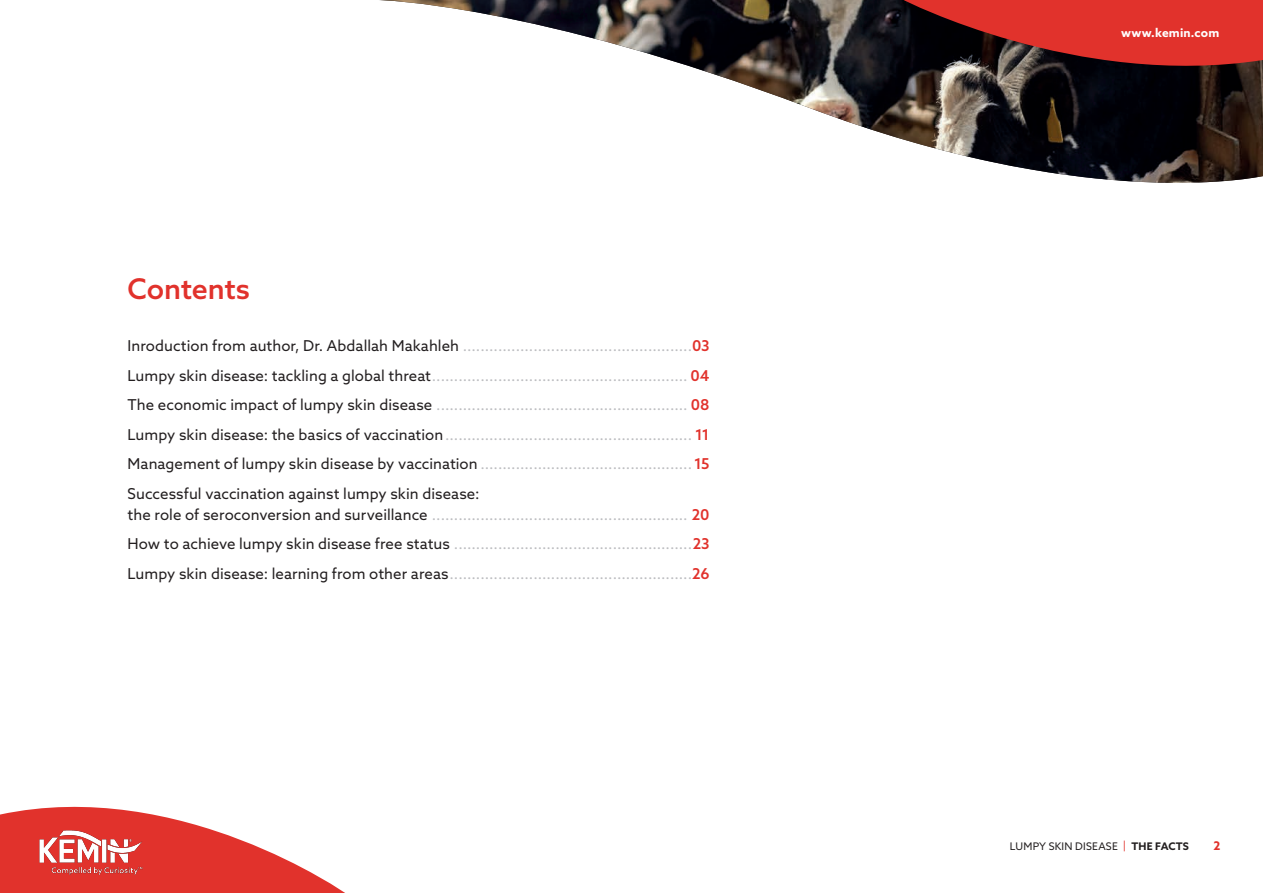
<style>
.page{position:relative;width:1263px;height:893px;background:#fff}
.page>*{position:absolute;margin:0;border:0;box-sizing:border-box;transform-origin:0 0}
.t1{font:500 28.5px "Azo Sans";letter-spacing:-.01em;color:#e1322c}
.t2{font:15px/29.5px "Azo Sans";letter-spacing:.005em;color:#bcbdc0;text-align:justify}
.t3{font:700 12px "Azo Sans";letter-spacing:.015em;color:#fff}
.t4{font:700 12px "Azo Sans";color:#e1322c}
.t5{font:10.5px "Azo Sans";letter-spacing:.02em;color:#231f20}
.s1{color:#231f20}
.s2{font-weight:500;color:#e1322c}
.s3{color:#e1322c}
.s4{font-weight:700}
</style>
<div class="page">
<img style="left:379px;top:0;width:884px;height:183px">
<svg style="left:904px;top:0;width:359px;height:89px"></svg>
<svg style="left:0;top:806px;width:345px;height:87px"></svg>
<img style="left:40px;top:830px;width:103px;height:44px">
<h1 class="t1" style="left:128px;top:270px;width:124px">Contents</h1>
<p class="t2" style="left:128px;top:331px;width:584px"><span class="s1">Inroduction from author, Dr. Abdallah Makahleh</span> ....................................................<span class="s2">03<br></span><span class="s1">Lumpy skin disease: tackling a global threat</span>.......................................................... <span class="s2">04<br></span><span class="s1">The economic impact of lumpy skin disease</span> ......................................................... <span class="s2">08<br></span><span class="s1">Lumpy skin disease: the basics of vaccination</span>........................................................ <span class="s2">11<br></span><span class="s1">Management of lumpy skin disease by vaccination</span> ................................................ <span class="s2">15<br></span><span class="s1">Successful vaccination against lumpy skin disease:</span></p>
<p class="t2" style="left:128px;top:500px;width:584px"><span class="s1">the role of seroconversion and surveillance</span> .......................................................... <span class="s2">20<br></span><span class="s1">How to achieve lumpy skin disease free status</span> ......................................................<span class="s2">23<br></span><span class="s1">Lumpy skin disease: learning from other areas</span>.......................................................<span class="s2">26</span></p>
<p class="t3" style="left:1121px;top:24px;width:100px">www.kemin.com</p>
<p class="t5" style="left:1010px;top:840px;width:181px">LUMPY SKIN DISEASE <span class="s3">|</span> <span class="s4">THE FACTS</span></p>
<p class="t4" style="left:1213px;top:838px;width:8px">2</p>
</div>
